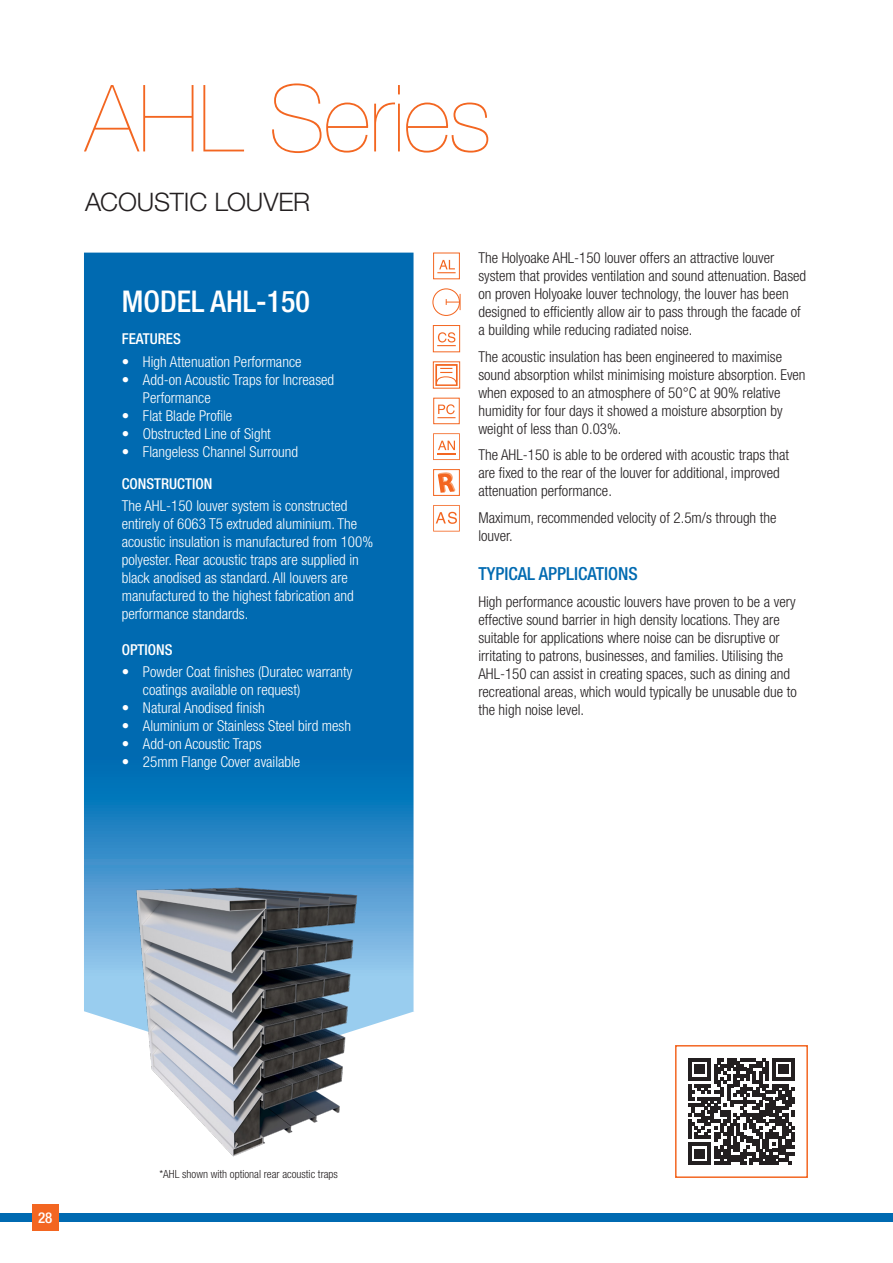
<style>
.page{position:relative;width:893px;height:1263px;background:#fff}
.page>*{position:absolute;margin:0;border:0;box-sizing:border-box;transform-origin:0 0}
.Title_1{font:200 93px "Helvetica Neue LT Std";letter-spacing:-.01em;color:#f36621}
.Model{font:500 condensed 30px "Helvetica Neue LT Std";color:#fff}
.Title_2{font:300 25.5px "Helvetica Neue LT Std";letter-spacing:-.005em;color:#231f20}
.t1{font:500 condensed 18px "Helvetica Neue LT Std";color:#006ab1}
.Body{font:300 condensed 15px/18px "Helvetica Neue LT Std";color:#231f20}
.Body-2{font:300 condensed 15px/18px "Helvetica Neue LT Std";color:#fff}
.t2{font:500 condensed 15px "Helvetica Neue LT Std";color:#fff}
.Footnote{font:300 condensed 11.25px "Helvetica Neue LT Std";color:#231f20}
</style>
<div class="page">
<div style="left:0;top:1213px;width:893px;height:9px;background:#006ab1"></div>
<div style="left:32px;top:1204px;width:27px;height:27px;background:#f36621"></div>
<svg style="left:84px;top:253px;width:330px;height:766px;background:#076fb4"></svg>
<div style="left:433px;top:398px;width:27px;height:26px;border:1px solid #f36621"></div>
<svg style="left:437px;top:404px;width:18px;height:14px"></svg>
<div style="left:433px;top:253px;width:27px;height:26px;border:1px solid #f36621"></div>
<svg style="left:437px;top:260px;width:19px;height:13px"></svg>
<div style="left:433px;top:469px;width:27px;height:27px;border:1px solid #f36621"></div>
<svg style="left:438px;top:472px;width:17px;height:21px"></svg>
<svg style="left:433px;top:505px;width:27px;height:27px"></svg>
<svg style="left:433px;top:433px;width:27px;height:27px"></svg>
<div style="left:432px;top:288px;width:28px;height:28px;border:1px solid #f36621;border-radius:50%"></div>
<svg style="left:446px;top:294px;width:15px;height:16px"></svg>
<div style="left:433px;top:325px;width:27px;height:27px;border:1px solid #f36621"></div>
<svg style="left:437px;top:332px;width:19px;height:14px"></svg>
<div style="left:433px;top:361px;width:27px;height:28px;border:1px solid #f36621"></div>
<div style="left:435px;top:364px;width:23px;height:22px;border:2px solid #f36621"></div>
<svg style="left:436px;top:365px;width:21px;height:20px"></svg>
<svg style="left:688px;top:1058px;width:107px;height:107px"></svg>
<div style="left:675px;top:1045px;width:133px;height:133px;border:2px solid #f36621"></div>
<img style="left:109px;top:858px;width:281px;height:299px">
<p class="Title_1" style="left:85px;top:65px;width:408px">AHL Series</p>
<p class="Title_2" style="left:85px;top:186px;width:227px">ACOUSTIC LOUVER</p>
<p class="Model" style="left:122px;top:284px;width:190px">MODEL AHL-150</p>
<h2 class="t2" style="left:122px;top:330px;width:61px">FEATURES</h2>
<p class="Body-2" style="left:122px;top:352px;width:181px">• High Attenuation Performance</p>
<p class="Body-2" style="left:143px;top:370px;width:193px;text-indent:-21px">• Add-on Acoustic Traps for Increased<br>Performance</p>
<p class="Body-2" style="left:122px;top:406px;width:112px">• Flat Blade Profile</p>
<p class="Body-2" style="left:122px;top:424px;width:151px">• Obstructed Line of Sight</p>
<p class="Body-2" style="left:122px;top:442px;width:178px">• Flangeless Channel Surround</p>
<h2 class="t2" style="left:122px;top:474px;width:92px">CONSTRUCTION</h2>
<p class="Body-2" style="left:122px;top:496px;width:253px">The AHL-150 louver system is constructed entirely of 6063 T5 extruded aluminium. The acoustic insulation is manufactured from 100% polyester. Rear acoustic traps are supplied in black anodised as standard. All louvers are manufactured to the highest fabrication and performance standards.</p>
<h2 class="t2" style="left:122px;top:641px;width:52px">OPTIONS</h2>
<p class="Body-2" style="left:143px;top:663px;width:211px;text-indent:-21px">• Powder Coat finishes (Duratec warranty coatings available on request)</p>
<p class="Body-2" style="left:122px;top:699px;width:145px">• Natural Anodised finish</p>
<p class="Body-2" style="left:122px;top:717px;width:231px">• Aluminium or Stainless Steel bird mesh</p>
<p class="Body-2" style="left:122px;top:735px;width:141px">• Add-on Acoustic Traps</p>
<p class="Body-2" style="left:122px;top:753px;width:180px">• 25mm Flange Cover available</p>
<p class="Body" style="left:478px;top:249px;width:329px">The Holyoake AHL-150 louver offers an attractive louver system that provides ventilation and sound attenuation. Based on proven Holyoake louver technology, the louver has been designed to efficiently allow air to pass through the facade of a building while reducing radiated noise.</p>
<p class="Body" style="left:478px;top:347px;width:329px">The acoustic insulation has been engineered to maximise sound absorption whilst minimising moisture absorption. Even when exposed to an atmosphere of 50°C at 90% relative humidity for four days it showed a moisture absorption by weight of less than 0.03%.</p>
<p class="Body" style="left:478px;top:446px;width:312px">The AHL-150 is able to be ordered with acoustic traps that are fixed to the rear of the louver for additional, improved attenuation performance.</p>
<p class="Body" style="left:478px;top:508px;width:300px">Maximum, recommended velocity of 2.5m/s through the louver.</p>
<h1 class="t1" style="left:478px;top:563px;width:161px">TYPICAL APPLICATIONS</h1>
<p class="Body" style="left:478px;top:592px;width:320px">High performance acoustic louvers have proven to be a very effective sound barrier in high density locations. They are suitable for applications where noise can be disruptive or irritating to patrons, businesses, and families. Utilising the AHL-150 can assist in creating spaces, such as dining and recreational areas, which would typically be unusable due to the high noise level.</p>
<p class="t2" style="left:38px;top:1209px;width:16px">28</p>
<p class="Footnote" style="left:160px;top:1167px;width:180px">*AHL shown with optional rear acoustic traps</p>
</div>
